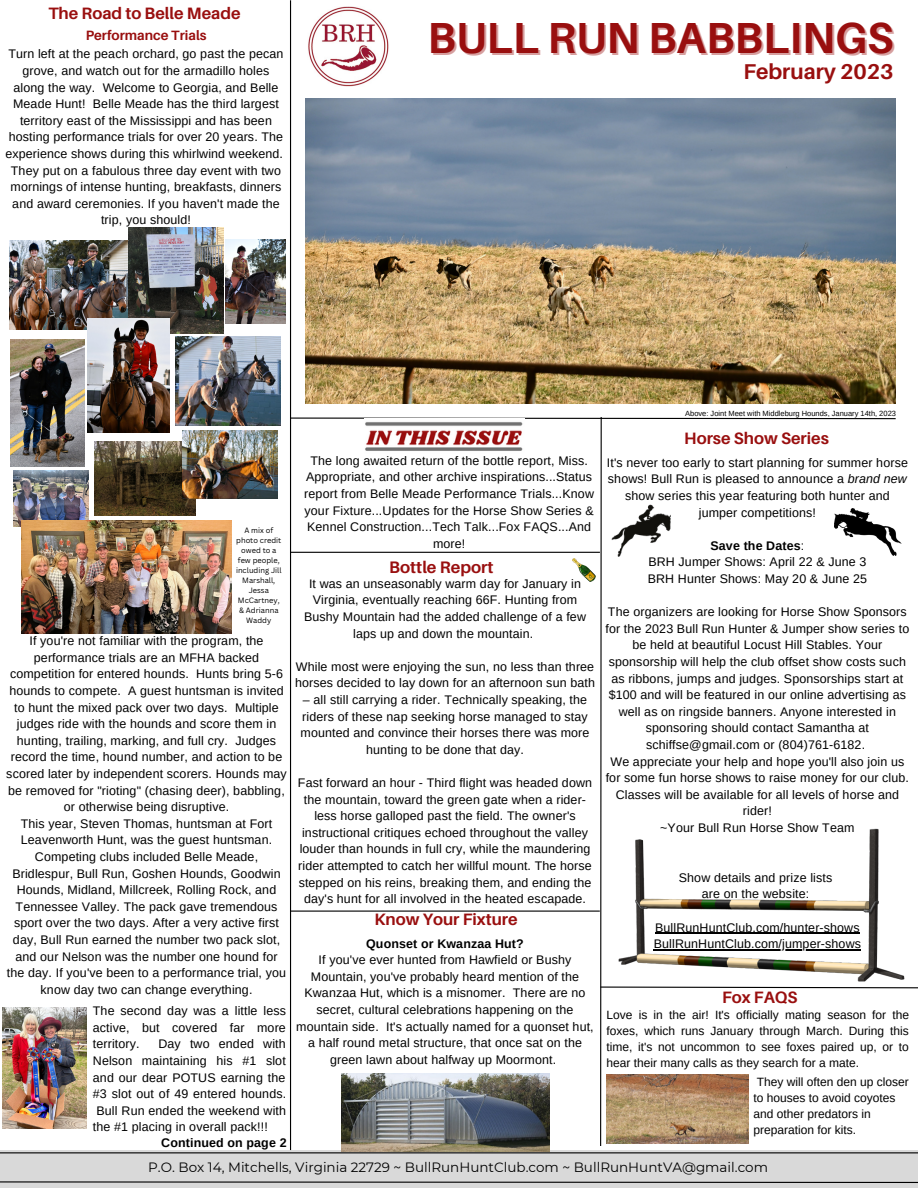
<style>
.page{position:relative;width:918px;height:1188px;background:#fff}
.page>*{position:absolute;margin:0;border:0;box-sizing:border-box;transform-origin:0 0}
.t1{font:700 43.5px "Aileron";color:#990f0f}
.t2{font:700 21.45px "Aileron";color:#990f0f}
.t3{font:700 16.65px "Aileron";color:#990f0f}
.t4{font:700 16.5px "Aileron";color:#990f0f}
.t5{font:13.5px "Montserrat";color:#000}
.t6{font:700 13.5px "Aileron";color:#990f0f}
.t7{font:12.45px/16.6px "Arimo";letter-spacing:.01em;color:#000;text-align:center}
.t8{font:700 12.45px "Arimo";letter-spacing:.01em;color:#000}
.t9{font:12px/16px "Arimo";color:#000;text-align:justify}
.t10{font:7.5px/10.1px "Canva Sans";color:#000;text-align:center}
.t11{font:7.5px "Arimo";color:#000}
.s1{font-style:italic}
.s2{font-weight:700}
</style>
<div class="page">
<div style="left:0;top:1150px;width:918px;height:38px;background:#d9d9d9"></div>
<hr style="left:290px;top:0;width:1px;height:1150px;background:#000">
<img style="left:305px;top:98px;width:591px;height:305px">
<img style="left:308px;top:7px;width:81px;height:80px">
<svg style="left:0;top:1181px;width:918px;height:2px;background:#5d5d5d"></svg>
<hr style="left:0;top:1152px;width:918px;height:1px;background:#000">
<svg style="left:291px;top:416px;width:627px;height:731px"></svg>
<img style="left:612px;top:819px;width:298px;height:167px">
<img style="left:834px;top:508px;width:68px;height:48px">
<img style="left:612px;top:504px;width:58px;height:52px">
<img style="left:10px;top:240px;width:119px;height:89px">
<img style="left:176px;top:337px;width:105px;height:89px">
<img style="left:226px;top:240px;width:59px;height:83px">
<img style="left:11px;top:340px;width:74px;height:127px">
<img style="left:13px;top:470px;width:76px;height:56px">
<img style="left:22px;top:520px;width:209px;height:114px">
<img style="left:95px;top:441px;width:100px;height:75px">
<img style="left:183px;top:431px;width:94px;height:67px">
<img style="left:129px;top:227px;width:94px;height:106px">
<img style="left:88px;top:318px;width:82px;height:115px">
<img style="left:2px;top:1008px;width:85px;height:120px">
<img style="left:342px;top:1074px;width:208px;height:77px">
<hr style="left:291px;top:552px;width:309px;height:1px;background:#000">
<img style="left:364px;top:419px;width:161px;height:39px">
<img style="left:606px;top:1075px;width:142px;height:69px">
<h3 class="t4" style="left:48px;top:3px;width:194px">The Road to Belle Meade</h3>
<p class="t6" style="left:86px;top:27px;width:122px">Performance Trials</p>
<p class="t7" style="left:5px;top:46px;width:280px">Turn left at the peach orchard, go past the pecan grove, and watch out for the armadillo holes along the way. Welcome to Georgia, and Belle Meade Hunt! Belle Meade has the third largest territory east of the Mississippi and has been hosting performance trials for over 20 years. The experience shows during this whirlwind weekend.<br>They put on a fabulous three day event with two mornings of intense hunting, breakfasts, dinners and award ceremonies. If you haven't made the trip, you should!</p>
<h1 class="t1" style="left:428px;top:11px;width:468px">BULL RUN BABBLINGS</h1>
<h2 class="t2" style="left:743px;top:58px;width:152px">February 2023</h2>
<p class="t10" style="left:236px;top:526px;width:47px">A mix of photo credit owed to a few people, including Jill<br>Marshall,<br>Jessa<br>McCartney, &amp; Adrianna<br>Waddy</p>
<p class="t7" style="left:6px;top:633px;width:282px">If you're not familiar with the program, the performance trials are an MFHA backed competition for entered hounds. Hunts bring 5-6 hounds to compete. A guest huntsman is invited to hunt the mixed pack over two days. Multiple judges ride with the hounds and score them in hunting, trailing, marking, and full cry. Judges record the time, hound number, and action to be scored later by independent scorers. Hounds may be removed for "rioting" (chasing deer), babbling, or otherwise being disruptive.<br>This year, Steven Thomas, huntsman at Fort Leavenworth Hunt, was the guest huntsman.<br>Competing clubs included Belle Meade, Bridlespur, Bull Run, Goshen Hounds, Goodwin Hounds, Midland, Millcreek, Rolling Rock, and Tennessee Valley. The pack gave tremendous sport over the two days. After a very active first day, Bull Run earned the number two pack slot, and our Nelson was the number one hound for the day. If you've been to a performance trial, you know day two can change everything.</p>
<p class="t7" style="left:93px;top:1003px;width:195px;text-align:justify">The second day was a little less active, but covered far more territory.</p>
<p class="t7" style="left:93px;top:1036px;width:195px;text-align:justify;text-indent:65px">Day two ended with Nelson maintaining his #1 slot and our dear POTUS earning the #3 slot out of 49 entered hounds.<br>Bull Run ended the weekend with the #1 placing in overall pack!!!</p>
<p class="t8" style="left:161px;top:1135px;width:127px">Continued on page 2</p>
<p class="t7" style="left:304px;top:452px;width:291px">The long awaited return of the bottle report, Miss.<br>Appropriate, and other archive inspirations...Status report from Belle Meade Performance Trials...Know your Fixture...Updates for the Horse Show Series &amp; Kennel Construction...Tech Talk...Fox FAQS...And more!</p>
<h3 class="t3" style="left:389px;top:557px;width:106px">Bottle Report</h3>
<p class="t7" style="left:304px;top:575px;width:283px">It was an unseasonably warm day for January in Virginia, eventually reaching 66F. Hunting from Bushy Mountain had the added challenge of a few laps up and down the mountain.</p>
<p class="t7" style="left:295px;top:658px;width:301px;text-align:left">While most were enjoying the sun, no less than three horses decided to lay down for an afternoon sun bath</p>
<p class="t7" style="left:301px;top:691px;width:290px">– all still carrying a rider. Technically speaking, the riders of these nap seeking horse managed to stay mounted and convince their horses there was more hunting to be done that day.</p>
<p class="t7" style="left:298px;top:774px;width:296px">Fast forward an hour - Third flight was headed down the mountain, toward the green gate when a rider&shy;less horse galloped past the field. The owner's instructional critiques echoed throughout the valley louder than hounds in full cry, while the maundering rider attempted to catch her willful mount. The horse stepped on his reins, breaking them, and ending the day's hunt for all involved in the heated escapade.</p>
<h3 class="t4" style="left:374px;top:909px;width:145px">Know Your Fixture</h3>
<p class="t8" style="left:366px;top:936px;width:159px">Quonset or Kwanzaa Hut?</p>
<p class="t7" style="left:296px;top:952px;width:299px">If you've ever hunted from Hawfield or Bushy Mountain, you've probably heard mention of the Kwanzaa Hut, which is a misnomer. There are no secret, cultural celebrations happening on the mountain side. It's actually named for a quonset hut, a half round metal structure, that once sat on the green lawn about halfway up Moormont.</p>
<p class="t11" style="left:685px;top:409px;width:212px">Above: Joint Meet with Middleburg Hounds, January 14th, 2023</p>
<h3 class="t4" style="left:684px;top:428px;width:146px">Horse Show Series</h3>
<p class="t7" style="left:607px;top:454px;width:303px">It's never too early to start planning for summer horse shows! Bull Run is pleased to announce a <span class="s1">brand new </span>show series this year featuring both hunter and jumper competitions!</p>
<p class="t7" style="left:648px;top:537px;width:221px"><span class="s2">Save the Dates</span>:<br>BRH Jumper Shows: April 22 &amp; June 3<br>BRH Hunter Shows: May 20 &amp; June 25</p>
<p class="t7" style="left:605px;top:604px;width:305px">The organizers are looking for Horse Show Sponsors for the 2023 Bull Run Hunter &amp; Jumper show series to be held at beautiful Locust Hill Stables. Your sponsorship will help the club offset show costs such as ribbons, jumps and judges. Sponsorships start at $100 and will be featured in our online advertising as well as on ringside banners. Anyone interested in sponsoring should contact Samantha at schiffse@gmail.com or (804)761-6182.<br>We appreciate your help and hope you'll also join us for some fun horse shows to raise money for our club.<br>Classes will be available for all levels of horse and rider!<br>~Your Bull Run Horse Show Team</p>
<p class="t7" style="left:679px;top:869px;width:155px">Show details and prize lists are on the website:</p>
<p class="t7" style="left:654px;top:919px;width:209px;text-align:left">BullRunHuntClub.com/hunter-shows<br>BullRunHuntClub.com/jumper-shows</p>
<h3 class="t4" style="left:722px;top:987px;width:77px">Fox FAQS</h3>
<p class="t9" style="left:606px;top:1006px;width:304px">Love is in the air! It's officially mating season for the foxes, which runs January through March. During this time, it's not uncommon to see foxes paired up, or to hear their many calls as they search for a mate.</p>
<p class="t9" style="left:754px;top:1074px;width:157px;text-align:left">They will often den up closer to houses to avoid coyotes and other predators in preparation for kits.</p>
<p class="t5" style="left:148px;top:1159px;width:621px">P.O. Box 14, Mitchells, Virginia 22729 ~ BullRunHuntClub.com ~ BullRunHuntVA@gmail.com</p>
</div>
